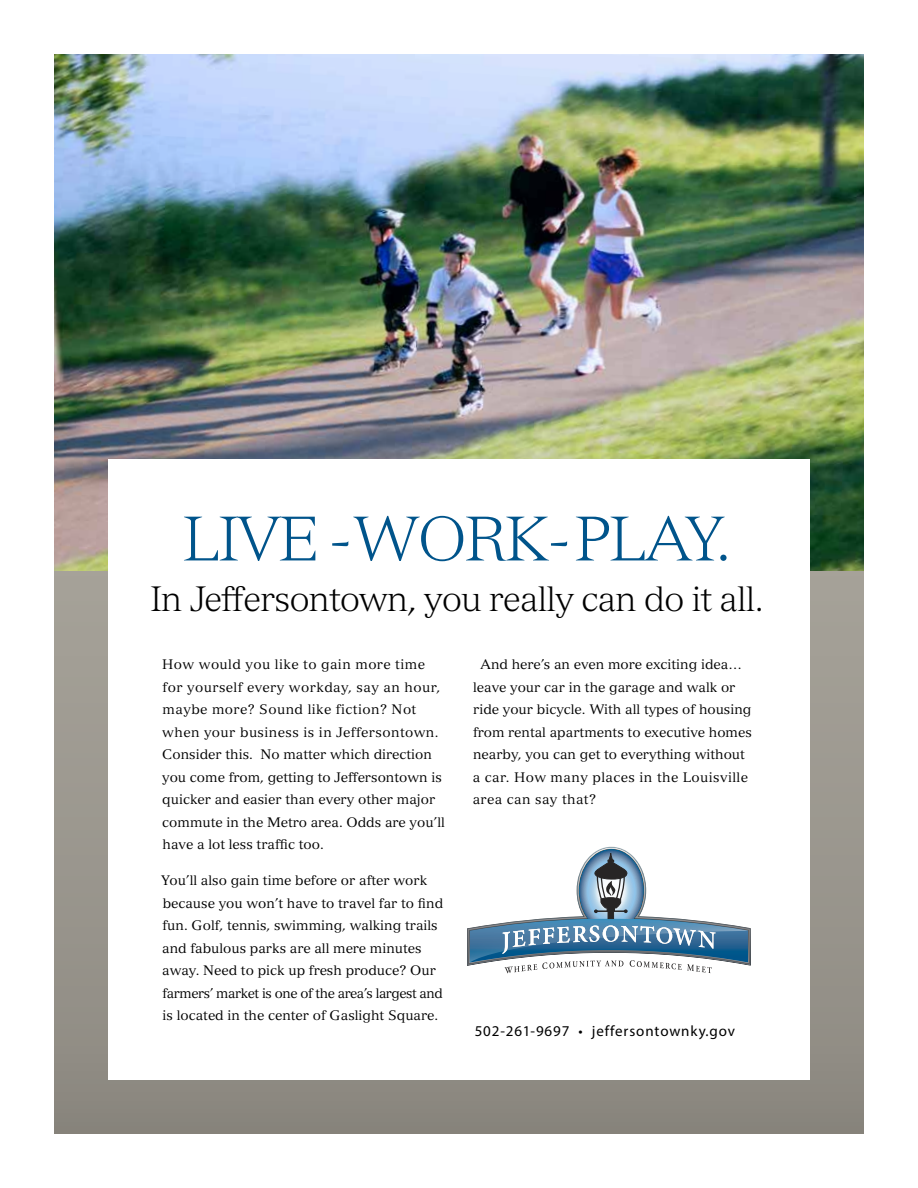
<style>
.page{position:relative;width:918px;height:1188px;background:#fff}
.page>*{position:absolute;margin:0;border:0;box-sizing:border-box;transform-origin:0 0}
.t1{font:300 61.5px "Versailles";letter-spacing:-.03em;color:#00548b}
.t2{font:300 34.5px "Versailles";letter-spacing:-.02em;color:#000}
.t3{font:15px "Myriad Pro";letter-spacing:.055em;color:#000}
.t4{font:15px "Myriad Pro";letter-spacing:.03em;color:#000}
.t5{font:13.5px/22.5px "Versailles";color:#000}
</style>
<div class="page">
<svg style="left:54px;top:570px;width:810px;height:564px"></svg>
<img style="left:54px;top:54px;width:810px;height:516px">
<div style="left:108px;top:459px;width:702px;height:621px;background:#fff"></div>
<svg style="left:467px;top:847px;width:284px;height:126px"></svg>
<h1 class="t1" style="left:183px;top:502px;width:550px">LIVE - WORK - PLAY.</h1>
<h2 class="t2" style="left:150px;top:579px;width:615px">In Jeffersontown, you really can do it all.</h2>
<p class="t5" style="left:162px;top:653px;width:284px">How would you like to gain more time for yourself every workday, say an hour, maybe more? Sound like fiction? Not when your business is in Jeffersontown.<br>Consider this. No matter which direction you come from, getting to Jeffersontown is quicker and easier than every other major commute in the Metro area. Odds are you’ll have a lot less traffic too.</p>
<p class="t5" style="left:161px;top:869px;width:284px">You’ll also gain time before or after work because you won’t have to travel far to find fun. Golf, tennis, swimming, walking trails and fabulous parks are all mere minutes away. Need to pick up fresh produce? Our farmers’ market is one of the area’s largest and is located in the center of Gaslight Square.</p>
<p class="t5" style="left:473px;top:653px;width:281px;text-indent:7px">And here’s an even more exciting idea… leave your car in the garage and walk or ride your bicycle. With all types of housing from rental apartments to executive homes nearby, you can get to everything without a car. How many places in the Louisville area can say that?</p>
<p class="t3" style="left:475px;top:1021px;width:262px">502-261-9697 • jeffersontownky.gov</p>
<p class="t4" style="left:485px;top:1023px;width:123px">502-261-9697 • je</p>
<p class="t4" style="left:658px;top:1023px;width:73px">ownky.gov</p>
</div>
